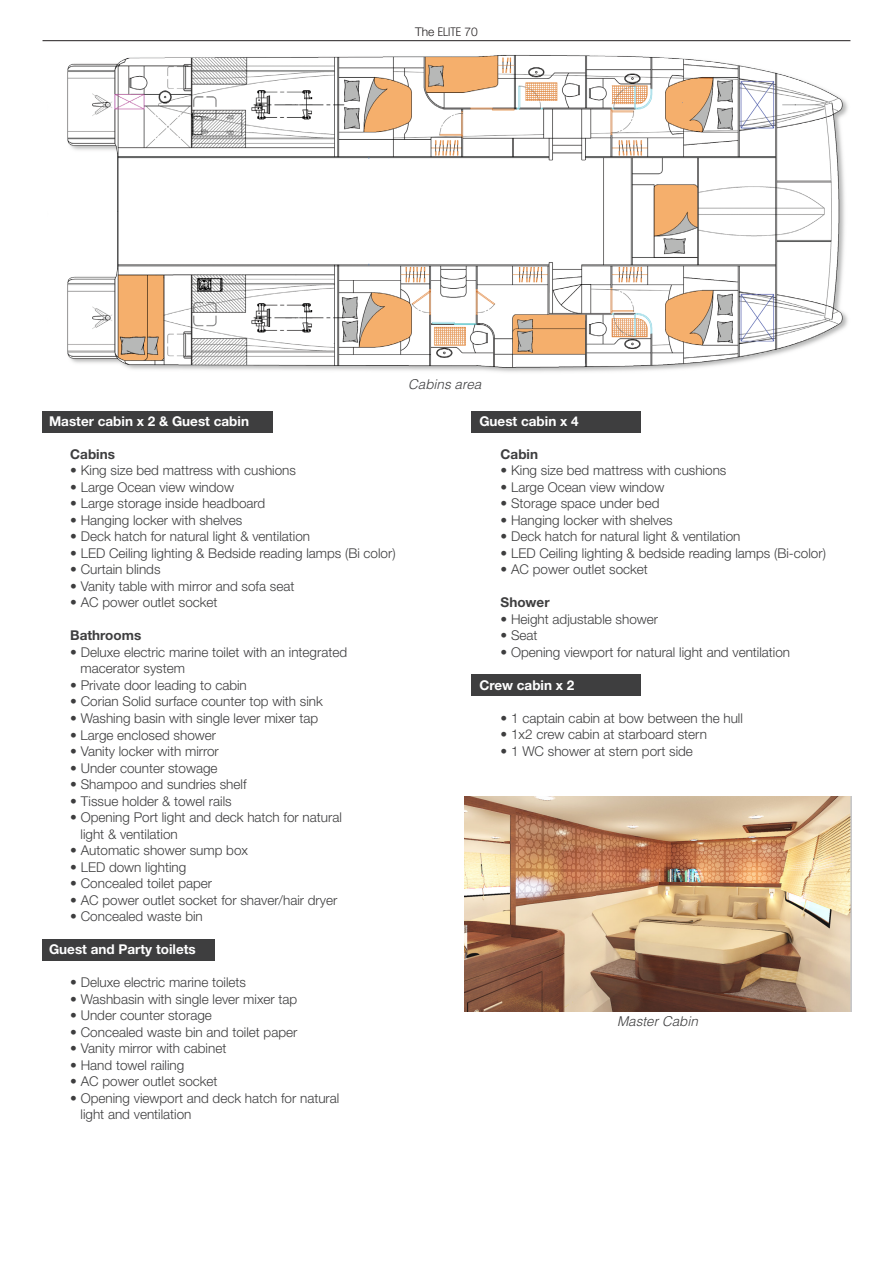
<style>
.page{position:relative;width:893px;height:1263px;background:#fff}
.page>*{position:absolute;margin:0;border:0;box-sizing:border-box;transform-origin:0 0}
.t1{font:300 13.5px/16.5px "Helvetica Neue LT Std";color:#3e3e3f}
.t2{font:700 13.5px "Helvetica Neue LT Std";color:#fff}
.t3{font:700 13.5px "Helvetica Neue LT Std";color:#3e3e3f}
.t4{font:italic 300 13.5px "Helvetica LT Std";color:#3e3e3f}
.t5{font:300 12px "Helvetica Neue LT Std";color:#231f20}
.s1{font-stretch:condensed}
</style>
<div class="page">
<hr style="left:43px;top:40px;width:807px;height:1px;background:#231f20">
<div style="left:42px;top:939px;width:172px;height:21px;background:#3e3e3f"></div>
<div style="left:471px;top:411px;width:170px;height:21px;background:#3e3e3f"></div>
<div style="left:471px;top:674px;width:170px;height:22px;background:#3e3e3f"></div>
<div style="left:42px;top:411px;width:230px;height:21px;background:#3e3e3f"></div>
<img style="left:464px;top:797px;width:387px;height:214px">
<img style="left:67px;top:55px;width:781px;height:317px">
<p class="t5" style="left:415px;top:24px;width:64px">The <span class="s1">ELITE</span> 70</p>
<p class="t2" style="left:49px;top:413px;width:201px">Master cabin x 2 &amp; Guest cabin</p>
<p class="t3" style="left:70px;top:446px;width:46px">Cabins</p>
<p class="t1" style="left:70px;top:462px;width:227px">• King size bed mattress with cushions</p>
<p class="t1" style="left:70px;top:479px;width:165px">• Large Ocean view window</p>
<p class="t1" style="left:70px;top:495px;width:197px">• Large storage inside headboard</p>
<p class="t1" style="left:70px;top:512px;width:174px">• Hanging locker with shelves</p>
<p class="t1" style="left:70px;top:528px;width:241px">• Deck hatch for natural light &amp; ventilation</p>
<p class="t1" style="left:70px;top:545px;width:327px">• LED Ceiling lighting &amp; Bedside reading lamps (Bi color)</p>
<p class="t1" style="left:70px;top:561px;width:92px">• Curtain blinds</p>
<p class="t1" style="left:70px;top:578px;width:226px">• Vanity table with mirror and sofa seat</p>
<p class="t1" style="left:70px;top:594px;width:149px">• AC power outlet socket</p>
<p class="t3" style="left:70px;top:627px;width:72px">Bathrooms</p>
<p class="t1" style="left:81px;top:644px;width:268px;text-indent:-10px">• Deluxe electric marine toilet with an integrated macerator system</p>
<p class="t1" style="left:70px;top:677px;width:178px">• Private door leading to cabin</p>
<p class="t1" style="left:70px;top:693px;width:254px">• Corian Solid surface counter top with sink</p>
<p class="t1" style="left:70px;top:710px;width:250px">• Washing basin with single lever mixer tap</p>
<p class="t1" style="left:70px;top:726px;width:147px">• Large enclosed shower</p>
<p class="t1" style="left:70px;top:743px;width:150px">• Vanity locker with mirror</p>
<p class="t1" style="left:70px;top:759px;width:149px">• Under counter stowage</p>
<p class="t1" style="left:70px;top:776px;width:178px">• Shampoo and sundries shelf</p>
<p class="t1" style="left:70px;top:792px;width:163px">• Tissue holder &amp; towel rails</p>
<p class="t1" style="left:81px;top:809px;width:263px;text-indent:-10px">• Opening Port light and deck hatch for natural light &amp; ventilation</p>
<p class="t1" style="left:70px;top:842px;width:179px">• Automatic shower sump box</p>
<p class="t1" style="left:70px;top:858px;width:118px">• LED down lighting</p>
<p class="t1" style="left:70px;top:875px;width:143px">• Concealed toilet paper</p>
<p class="t1" style="left:70px;top:891px;width:269px">• AC power outlet socket for shaver/hair dryer</p>
<p class="t1" style="left:70px;top:908px;width:134px">• Concealed waste bin</p>
<p class="t2" style="left:49px;top:941px;width:148px">Guest and Party toilets</p>
<p class="t1" style="left:70px;top:974px;width:177px">• Deluxe electric marine toilets</p>
<p class="t1" style="left:70px;top:990px;width:229px">• Washbasin with single lever mixer tap</p>
<p class="t1" style="left:70px;top:1007px;width:143px">• Under counter storage</p>
<p class="t1" style="left:70px;top:1023px;width:229px">• Concealed waste bin and toilet paper</p>
<p class="t1" style="left:70px;top:1040px;width:158px">• Vanity mirror with cabinet</p>
<p class="t1" style="left:70px;top:1056px;width:116px">• Hand towel railing</p>
<p class="t1" style="left:70px;top:1073px;width:149px">• AC power outlet socket</p>
<p class="t1" style="left:81px;top:1089px;width:260px;text-indent:-10px">• Opening viewport and deck hatch for natural light and ventilation</p>
<p class="t4" style="left:408px;top:376px;width:75px">Cabins area</p>
<p class="t2" style="left:479px;top:413px;width:101px">Guest cabin x 4</p>
<p class="t3" style="left:501px;top:446px;width:39px">Cabin</p>
<p class="t1" style="left:501px;top:462px;width:227px">• King size bed mattress with cushions</p>
<p class="t1" style="left:501px;top:479px;width:165px">• Large Ocean view window</p>
<p class="t1" style="left:501px;top:495px;width:160px">• Storage space under bed</p>
<p class="t1" style="left:501px;top:512px;width:174px">• Hanging locker with shelves</p>
<p class="t1" style="left:501px;top:528px;width:241px">• Deck hatch for natural light &amp; ventilation</p>
<p class="t1" style="left:501px;top:545px;width:327px">• LED Ceiling lighting &amp; bedside reading lamps (Bi-color)</p>
<p class="t1" style="left:501px;top:561px;width:149px">• AC power outlet socket</p>
<p class="t3" style="left:501px;top:594px;width:51px">Shower</p>
<p class="t1" style="left:501px;top:611px;width:159px">• Height adjustable shower</p>
<p class="t1" style="left:501px;top:627px;width:39px">• Seat</p>
<p class="t1" style="left:501px;top:644px;width:291px">• Opening viewport for natural light and ventilation</p>
<p class="t2" style="left:479px;top:677px;width:96px">Crew cabin x 2</p>
<p class="t1" style="left:501px;top:710px;width:244px">• 1 captain cabin at bow between the hull</p>
<p class="t1" style="left:501px;top:726px;width:208px">• 1x2 crew cabin at starboard stern</p>
<p class="t1" style="left:501px;top:743px;width:194px">• 1 WC shower at stern port side</p>
<p class="t4" style="left:617px;top:1013px;width:83px">Master Cabin</p>
</div>
